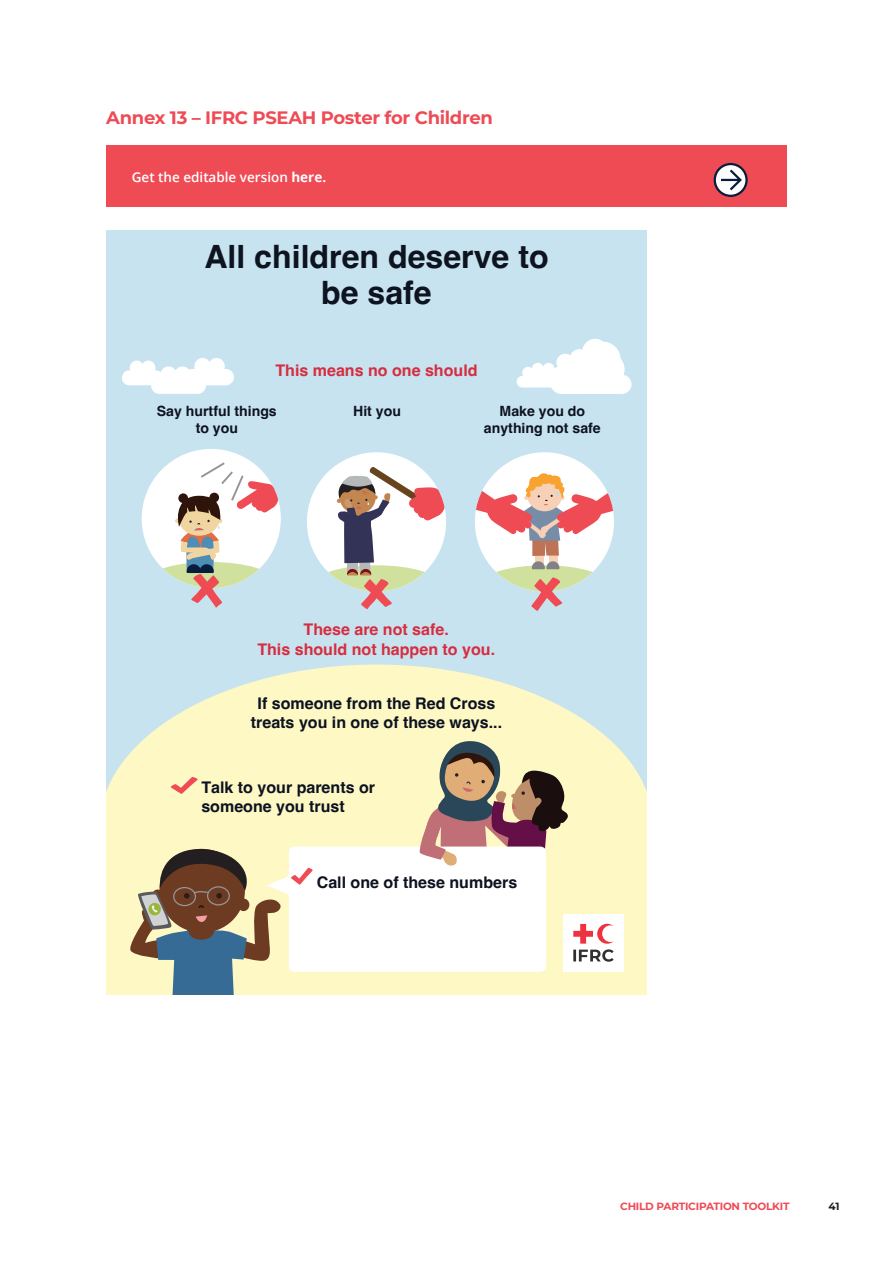
<style>
.page{position:relative;width:893px;height:1263px;background:#fff}
.page>*{position:absolute;margin:0;border:0;box-sizing:border-box;transform-origin:0 0}
.t1{font:700 32.1px/35.8px "Helvetica";color:#0d131f;text-align:center}
.t2{font:100 18px "Montserrat";letter-spacing:-.02em;color:#ef4b55}
.t3{font:700 16.05px/19px "Helvetica";color:#0d1220;text-align:center}
.t4{font:700 16.05px/19px "Helvetica";color:#d62d40;text-align:center}
.t5{font:700 14.1px/16.8px "Helvetica";color:#0d1220;text-align:center}
.t6{font:600 13.5px "Open Sans";color:#fff}
.t7{font:100 10.5px "Montserrat";letter-spacing:-.02em;color:#ef4b55}
.t8{font:100 10.5px "Montserrat";color:#231f20}
.s1{font-weight:700}
</style>
<div class="page">
<div style="left:106px;top:146px;width:681px;height:61px;background:#ef4b55"></div>
<svg style="left:713px;top:162px;width:35px;height:35px"></svg>
<div style="left:106px;top:230px;width:541px;height:642px;background:#c8e3f0"></div>
<svg style="left:106px;top:664px;width:541px;height:145px;fill:#fef8c5"></svg>
<div style="left:106px;top:809px;width:541px;height:186px;background:#fef8c5"></div>
<div style="left:475px;top:452px;width:139px;height:139px;background:#fff;border-radius:50%"></div>
<div style="left:307px;top:452px;width:139px;height:139px;background:#fff;border-radius:50%"></div>
<div style="left:142px;top:449px;width:139px;height:139px;background:#fff;border-radius:50%"></div>
<svg style="left:516px;top:339px;width:116px;height:55px"></svg>
<svg style="left:122px;top:358px;width:112px;height:36px"></svg>
<svg style="left:313px;top:466px;width:133px;height:143px"></svg>
<svg style="left:147px;top:461px;width:134px;height:147px"></svg>
<div style="left:563px;top:914px;width:61px;height:57px;background:#fff"></div>
<svg style="left:475px;top:473px;width:139px;height:138px"></svg>
<svg style="left:127px;top:736px;width:487px;height:259px"></svg>
<p class="t2" style="left:106px;top:105px;width:388px">Annex 13 – IFRC PSEAH Poster for Children</p>
<p class="t6" style="left:132px;top:167px;width:196px">Get the editable version <span class="s1">here.</span></p>
<h1 class="t1" style="left:204px;top:242px;width:346px">All children deserve to be safe</h1>
<p class="t4" style="left:275px;top:363px;width:204px">This means no one should</p>
<p class="t5" style="left:157px;top:404px;width:121px">Say hurtful things to you</p>
<p class="t5" style="left:353px;top:404px;width:49px">Hit you</p>
<p class="t5" style="left:484px;top:404px;width:118px">Make you do anything not safe</p>
<p class="t4" style="left:257px;top:622px;width:239px">These are not safe.<br>This should not happen to you.</p>
<p class="t3" style="left:251px;top:695px;width:253px">If someone from the Red Cross treats you in one of these ways...</p>
<p class="t3" style="left:201px;top:780px;width:175px;text-align:left">Talk to your parents or someone you trust</p>
<p class="t3" style="left:317px;top:874px;width:202px">Call one of these numbers</p>
<p class="t7" style="left:620px;top:1199px;width:171px">CHILD PARTICIPATION TOOLKIT</p>
<p class="t8" style="left:829px;top:1199px;width:13px">41</p>
</div>
